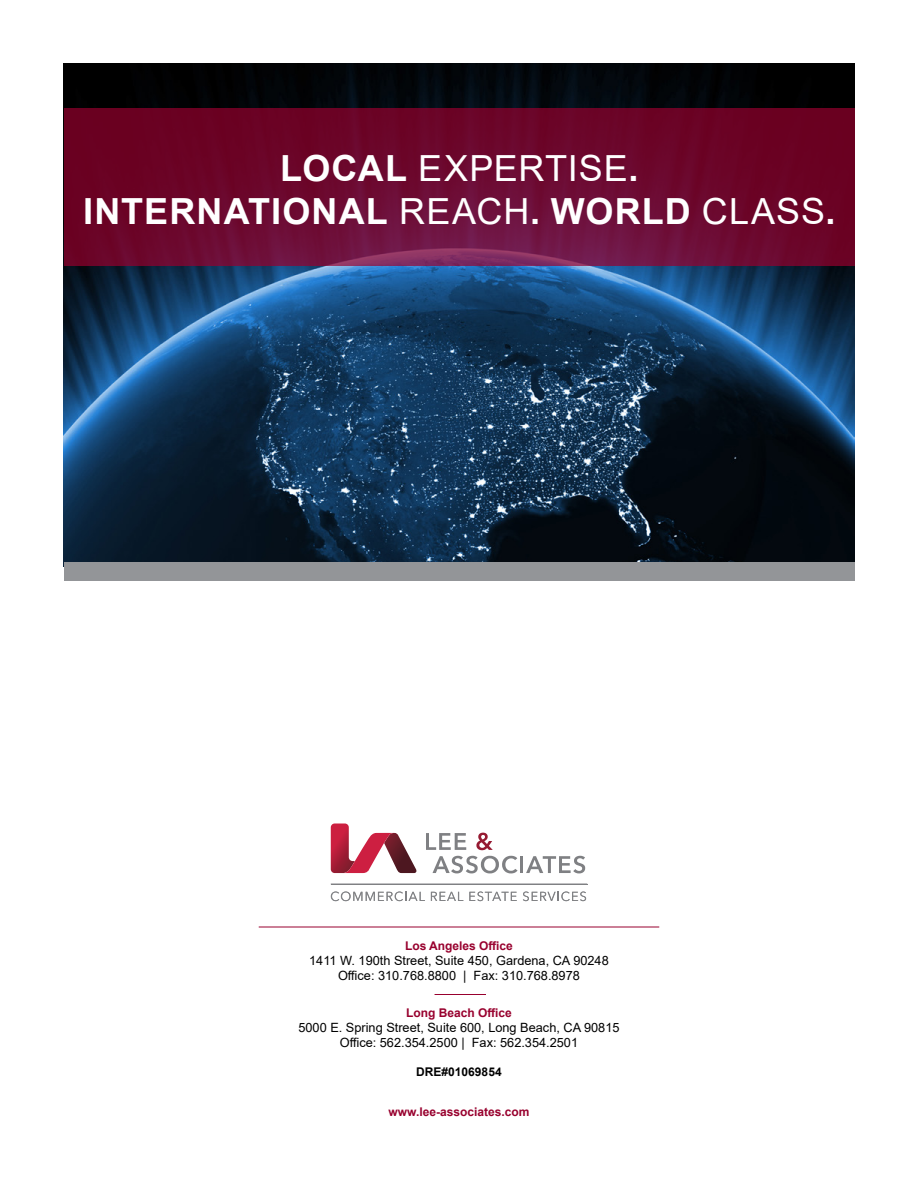
<style>
.page{position:relative;width:918px;height:1188px;background:#fff}
.page>*{position:absolute;margin:0;border:0;box-sizing:border-box;transform-origin:0 0}
.t1{font:700 36px/43.2px "Arial";letter-spacing:.035em;color:#fff;text-align:center}
.t2{font:12.75px/15px "Arial";color:#000;text-align:center}
.t3{font:700 12px "Arial";color:#98002e}
.t4{font:700 12px "Arial";color:#000}
.s1{font-weight:400}
</style>
<div class="page">
<img style="left:64px;top:64px;width:790px;height:498px">
<svg style="left:64px;top:108px;width:790px;height:157px;background:#6c082e"></svg>
<div style="left:64px;top:562px;width:790px;height:18px;background:#939598"></div>
<hr style="left:259px;top:927px;width:400px;height:1px;background:#98002e">
<hr style="left:435px;top:994px;width:51px;height:1px;background:#98002e">
<svg style="left:426px;top:833px;width:40px;height:17px"></svg>
<svg style="left:476px;top:833px;width:17px;height:17px"></svg>
<svg style="left:433px;top:856px;width:85px;height:17px"></svg>
<hr style="left:520px;top:856px;width:3px;height:17px;background:#7f8083">
<svg style="left:526px;top:856px;width:59px;height:17px"></svg>
<svg style="left:331px;top:824px;width:86px;height:49px"></svg>
<hr style="left:331px;top:884px;width:256px;height:1px;background:#7f8083">
<svg style="left:331px;top:892px;width:94px;height:9px"></svg>
<svg style="left:431px;top:892px;width:32px;height:9px"></svg>
<svg style="left:469px;top:892px;width:48px;height:9px"></svg>
<svg style="left:523px;top:892px;width:63px;height:9px"></svg>
<h1 class="t1" style="left:83px;top:147px;width:754px">LOCAL <span class="s1">EXPERTISE</span>.<br>INTERNATIONAL <span class="s1">REACH</span>. WORLD <span class="s1">CLASS</span>.</h1>
<p class="t3" style="left:405px;top:937px;width:109px">Los Angeles Office</p>
<p class="t2" style="left:309px;top:953px;width:301px">1411 W. 190th Street, Suite 450, Gardena, CA 90248<br>Office: 310.768.8800 | Fax: 310.768.8978</p>
<p class="t3" style="left:406px;top:1004px;width:107px">Long Beach Office</p>
<p class="t2" style="left:298px;top:1020px;width:323px">5000 E. Spring Street, Suite 600, Long Beach, CA 90815<br>Office: 562.354.2500 | Fax: 562.354.2501</p>
<p class="t4" style="left:416px;top:1063px;width:87px">DRE#01069854</p>
<p class="t3" style="left:389px;top:1103px;width:142px">www.lee-associates.com</p>
</div>
